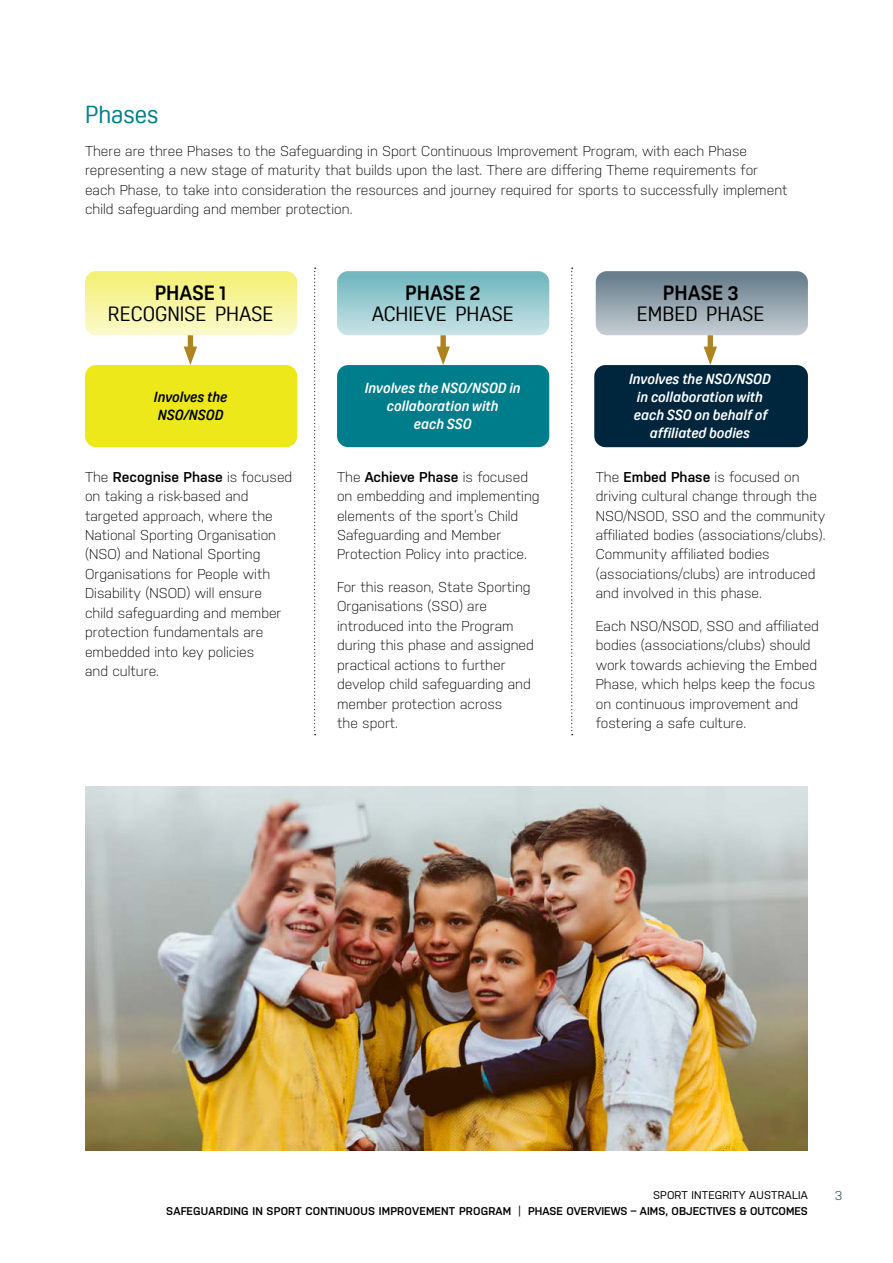
<style>
.page{position:relative;width:893px;height:1263px;background:#fff}
.page>*{position:absolute;margin:0;border:0;box-sizing:border-box;transform-origin:0 0}
._02__HEADING_2{font:24px "Oscine";color:#007d8a}
.List_Paragraph{font:20.1px/21.8px "Oscine";color:#000;text-align:center}
._04__BODY_TEXT{font:300 14.25px/19.5px "Nudista";color:#000}
.List_Paragraph-2{font:italic 700 14.25px/18px "Oscine";color:#fff;text-align:center}
.List_Paragraph-3{font:italic 700 14.25px/18px "Oscine";color:#000}
.t1{font:300 12.75px "Nudista";color:#002539}
.t2{font:600 11.25px "Nudista";letter-spacing:.015em;color:#000}
.t3{font:11.25px "Nudista";letter-spacing:.015em;color:#000}
.s1{font-weight:700}
.s2{font-weight:600}
.s3{font-style:inherit}
.s4{font-weight:400}
</style>
<div class="page">
<img style="left:85px;top:787px;width:723px;height:363px">
<div style="left:85px;top:271px;width:212px;height:64px;background:linear-gradient(to bottom,#f3f072,#faf9ca);border-radius:11px"></div>
<div style="left:337px;top:271px;width:212px;height:64px;background:linear-gradient(to bottom,#6cb4bc,#c8e3e5);border-radius:11px"></div>
<div style="left:596px;top:271px;width:212px;height:64px;background:linear-gradient(to bottom,#627987,#c4cdd2);border-radius:11px"></div>
<div style="left:85px;top:365px;width:212px;height:82px;background:#ece81a;border-radius:11px"></div>
<div style="left:337px;top:365px;width:212px;height:82px;background:#007d8a;border-radius:11px"></div>
<div style="left:594px;top:365px;width:214px;height:82px;background:#00263e;border-radius:11px"></div>
<div style="left:440px;top:335px;width:6px;height:19px;background:#ad841f"></div>
<svg style="left:436px;top:347px;width:14px;height:18px"></svg>
<div style="left:708px;top:335px;width:5px;height:19px;background:#ad841f"></div>
<svg style="left:704px;top:347px;width:13px;height:18px"></svg>
<div style="left:188px;top:335px;width:5px;height:19px;background:#ad841f"></div>
<svg style="left:184px;top:347px;width:13px;height:18px"></svg>
<svg style="left:314px;top:268px;width:2px;height:467px"></svg>
<svg style="left:571px;top:268px;width:2px;height:467px"></svg>
<p class="_02__HEADING_2" style="left:85px;top:101px;width:75px">Phases</p>
<p class="_04__BODY_TEXT" style="left:85px;top:141px;width:704px">There are three Phases to the Safeguarding in Sport Continuous Improvement Program, with each Phase representing a new stage of maturity that builds upon the last. There are differing Theme requirements for each Phase, to take into consideration the resources and journey required for sports to successfully implement child safeguarding and member protection.</p>
<p class="List_Paragraph" style="left:108px;top:282px;width:167px"><span class="s1">PHASE 1<br></span>RECOGNISE PHASE</p>
<p class="List_Paragraph-3" style="left:154px;top:388px;width:75px">Involves the<br>NSO/NSOD</p>
<p class="_04__BODY_TEXT" style="left:85px;top:467px;width:209px">The <span class="s2">Recognise Phase</span> is focused on taking a risk-based and targeted approach, where the<br>National Sporting Organisation (NSO) and National Sporting<br>Organisations for People with<br>Disability (NSOD) will ensure child safeguarding and member protection fundamentals are embedded into key policies<br>and culture.</p>
<p class="List_Paragraph" style="left:372px;top:282px;width:144px"><span class="s1">PHASE 2<br></span>ACHIEVE PHASE</p>
<p class="List_Paragraph-2" style="left:365px;top:379px;width:158px">Involves the NSO/NSOD in collaboration with<br>each SSO</p>
<p class="_04__BODY_TEXT" style="left:337px;top:467px;width:204px">The <span class="s2">Achieve Phase</span> is focused on embedding and implementing elements of the sport’s Child<br>Safeguarding and Member<br>Protection Policy into practice.</p>
<p class="_04__BODY_TEXT" style="left:337px;top:577px;width:198px">For this reason, State Sporting<br>Organisations (SSO) are introduced into the Program during this phase and assigned practical actions to further develop child safeguarding and member protection across<br>the sport.</p>
<p class="List_Paragraph" style="left:637px;top:282px;width:129px"><span class="s1">PHASE 3<br></span>EMBED PHASE</p>
<p class="List_Paragraph-2" style="left:629px;top:370px;width:143px">Involves the NSO/NSOD in collabo<span class="s3">r</span>ation with each SSO on behalf of affiliated bodies</p>
<p class="_04__BODY_TEXT" style="left:596px;top:467px;width:231px">The <span class="s2">Embed Phase</span> is focused on driving cultural change through the NSO/NSOD, SSO and the community affiliated bodies (associations/clubs).<br>Community affiliated bodies (associations/clubs) are introduced and involved in this phase.</p>
<p class="_04__BODY_TEXT" style="left:596px;top:616px;width:225px">Each NSO/NSOD, SSO and affiliated bodies (associations/clubs) should work towards achieving the Embed<br>Phase, which helps keep the focus on continuous improvement and fostering a safe culture.</p>
<p class="t3" style="left:653px;top:1189px;width:156px">SPORT INTEGRITY AUSTRALIA</p>
<p class="t1" style="left:835px;top:1188px;width:9px">3</p>
<p class="t2" style="left:166px;top:1204px;width:643px">SAFEGUARDING IN SPORT CONTINUOUS IMPROVEMENT PROGRAM <span class="s4">|</span> PHASE OVERVIEWS – AIMS, OBJECTIVES &amp; OUTCOMES</p>
</div>
